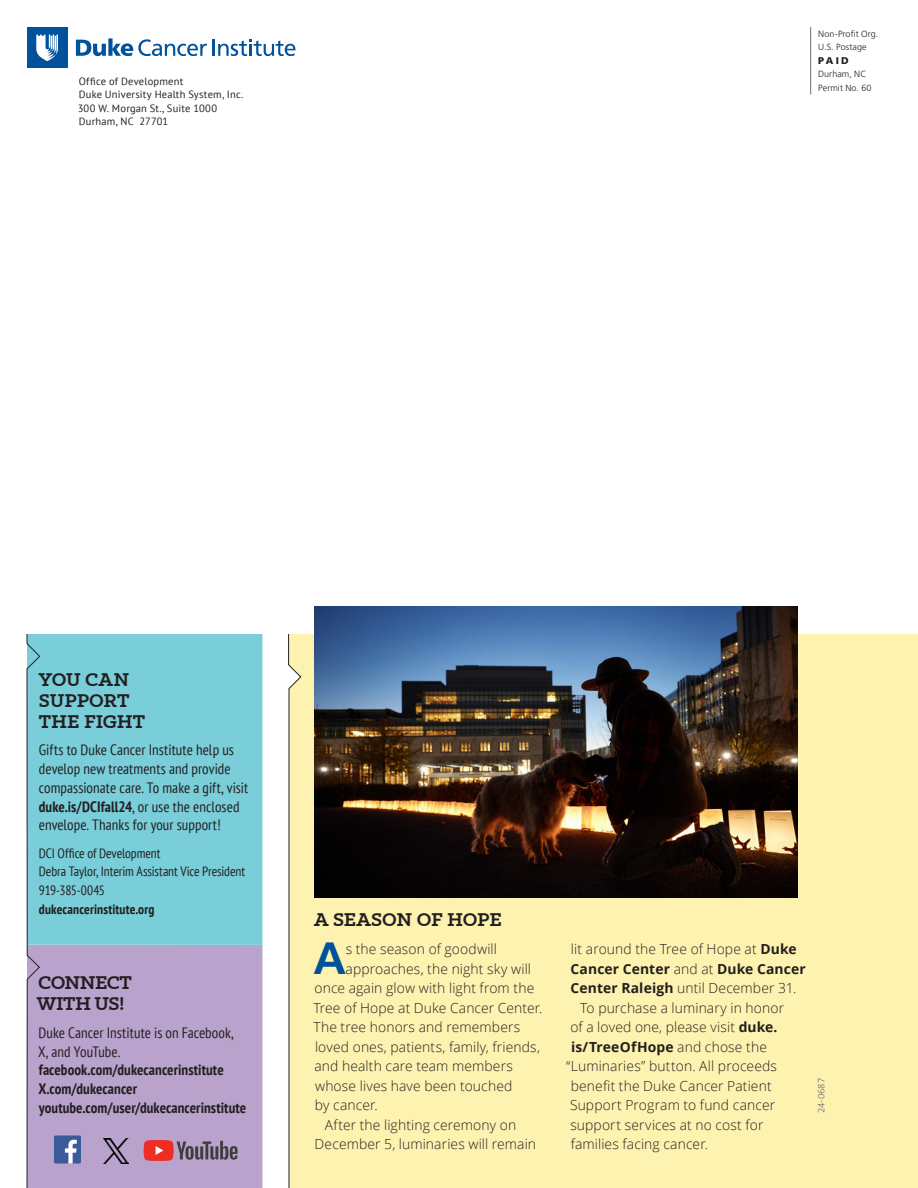
<style>
.page{position:relative;width:918px;height:1188px;background:#fff}
.page>*{position:absolute;margin:0;border:0;box-sizing:border-box;transform-origin:0 0}
.t1{font:700 45.15px "Frutiger LT Pro";color:#01529a}
.t2{font:700 21px/21px "Klinic Slab";letter-spacing:-.015em;color:#231f20}
.t3{font:condensed 15px/18.8px "PT Sans";letter-spacing:.005em;color:#231f20}
.t4{font:700 condensed 15px "PT Sans";letter-spacing:.005em;color:#231f20}
.t5{font:300 13.8px/19.5px "Open Sans";letter-spacing:.01em;color:#231f20}
.t6{font:700 13.8px "Open Sans";letter-spacing:.01em;color:#231f20}
.t7{font:condensed 13.5px/18.8px "PT Sans";letter-spacing:-.005em;color:#231f20}
.t8{font:700 condensed 13.5px "PT Sans";letter-spacing:.01em;color:#231f20}
.t9{font:10.5px/13.5px "PT Sans";letter-spacing:.02em;color:#231f20}
.t10{font:300 9.75px "The Sans B W3";letter-spacing:-.005em;color:#6c6d70}
.t11{font:900 9.75px "Frutiger LT Pro";color:#231f20}
.t12{font:300 9px/13.5px "Frutiger LT Pro";letter-spacing:.01em;color:#231f20}
.s1{font-weight:700}
.s2{font-weight:300}
</style>
<div class="page">
<div style="left:289px;top:630px;width:629px;height:558px;background:#fdf2af"></div>
<div style="left:27px;top:945px;width:235px;height:243px;background:#b9a3cd"></div>
<div style="left:27px;top:627px;width:235px;height:318px;background:#79ced9"></div>
<hr style="left:810px;top:27px;width:1px;height:67px;background:#6c6d70">
<svg style="left:76px;top:38px;width:131px;height:18px"></svg>
<svg style="left:213px;top:39px;width:83px;height:17px"></svg>
<div style="left:27px;top:27px;width:40px;height:41px;background:#01529a"></div>
<svg style="left:36px;top:35px;width:22px;height:26px"></svg>
<div style="left:54px;top:1135px;width:27px;height:29px;background:#3c5a99;border-radius:2px"></div>
<svg style="left:65px;top:1140px;width:12px;height:24px"></svg>
<img style="left:104px;top:1138px;width:24px;height:25px">
<svg style="left:144px;top:1140px;width:94px;height:21px"></svg>
<svg style="left:27px;top:633px;width:13px;height:555px"></svg>
<svg style="left:288px;top:633px;width:13px;height:555px"></svg>
<div style="left:10px;top:483px;width:908px;height:150px;background:#fff"></div>
<img style="left:315px;top:607px;width:482px;height:291px">
<p class="t9" style="left:78px;top:74px;width:167px">Office of Development<br>Duke University Health System, Inc.<br>300 W. Morgan St., Suite 1000<br>Durham, NC 27701</p>
<p class="t12" style="left:818px;top:27px;width:62px">Non-Proft Org.<br>U.S. Postage</p>
<p class="t11" style="left:818px;top:55px;width:32px">PAID</p>
<p class="t12" style="left:818px;top:68px;width:55px">Durham, NC<br>Permit No. 60</p>
<h2 class="t2" style="left:39px;top:668px;width:108px">YOU CAN<br>SUPPORT<br>THE FIGHT</h2>
<p class="t3" style="left:39px;top:740px;width:211px">Gifts to Duke Cancer Institute help us develop new treatments and provide compassionate care. To make a gift, visit <span class="s1">duke.is/DCIfall24</span>, or use the enclosed envelope. Thanks for your support!</p>
<p class="t7" style="left:39px;top:843px;width:123px">DCI Office of Development</p>
<p class="t7" style="left:39px;top:862px;width:208px">Debra Taylor, Interim Assistant Vice President<br>919-385-0045</p>
<p class="t8" style="left:39px;top:900px;width:117px">dukecancerinstitute.org</p>
<h2 class="t2" style="left:37px;top:972px;width:97px">CONNECT<br>WITH US!</h2>
<p class="t3" style="left:38px;top:1023px;width:197px">Duke Cancer Institute is on Facebook,<br>X, and YouTube.</p>
<p class="t4" style="left:39px;top:1060px;width:186px">facebook.com/dukecancerinstitute</p>
<p class="t4" style="left:38px;top:1079px;width:100px">X.com/dukecancer</p>
<p class="t4" style="left:39px;top:1098px;width:209px">youtube.com/user/dukecancerinstitute</p>
<h2 class="t2" style="left:314px;top:908px;width:189px">A SEASON OF HOPE</h2>
<p class="t1" style="left:313px;top:931px;width:34px">A</p>
<p class="t5" style="left:346px;top:939px;width:153px">s the season of goodwill</p>
<p class="t5" style="left:346px;top:959px;width:187px">approaches, the night sky will</p>
<p class="t5" style="left:314px;top:978px;width:221px">once again glow with light from the</p>
<p class="t5" style="left:313px;top:998px;width:231px">Tree of Hope at Duke Cancer Center.</p>
<p class="t5" style="left:313px;top:1017px;width:208px">The tree honors and remembers</p>
<p class="t5" style="left:315px;top:1037px;width:227px">loved ones, patients, family, friends,</p>
<p class="t5" style="left:314px;top:1056px;width:200px">and health care team members</p>
<p class="t5" style="left:315px;top:1076px;width:199px">whose lives have been touched</p>
<p class="t5" style="left:315px;top:1095px;width:65px">by cancer.</p>
<p class="t5" style="left:315px;top:1115px;width:223px;text-indent:10px">After the lighting ceremony on<br>December 5, luminaries will remain</p>
<p class="t5" style="left:571px;top:939px;width:227px">lit around the Tree of Hope at <span class="s1">Duke</span></p>
<p class="t6" style="left:571px;top:959px;width:237px">Cancer Center <span class="s2">and at</span> Duke Cancer</p>
<p class="t5" style="left:571px;top:978px;width:227px"><span class="s1">Center Raleigh</span> until December 31.</p>
<p class="t5" style="left:580px;top:998px;width:206px">To purchase a luminary in honor</p>
<p class="t5" style="left:570px;top:1017px;width:209px">of a loved one, please visit <span class="s1">duke.</span></p>
<p class="t6" style="left:571px;top:1037px;width:197px">is/TreeOfHope <span class="s2">and chose the</span></p>
<p class="t5" style="left:566px;top:1056px;width:212px">“Luminaries” button. All proceeds</p>
<p class="t5" style="left:571px;top:1076px;width:202px">benefit the Duke Cancer Patient</p>
<p class="t5" style="left:570px;top:1095px;width:207px">Support Program to fund cancer</p>
<p class="t5" style="left:570px;top:1115px;width:195px">support services at no cost for</p>
<p class="t5" style="left:571px;top:1134px;width:139px">families facing cancer.</p>
<p class="t10" style="left:815px;top:1113px;width:37px;rotate:-90deg">24-0687</p>
</div>
